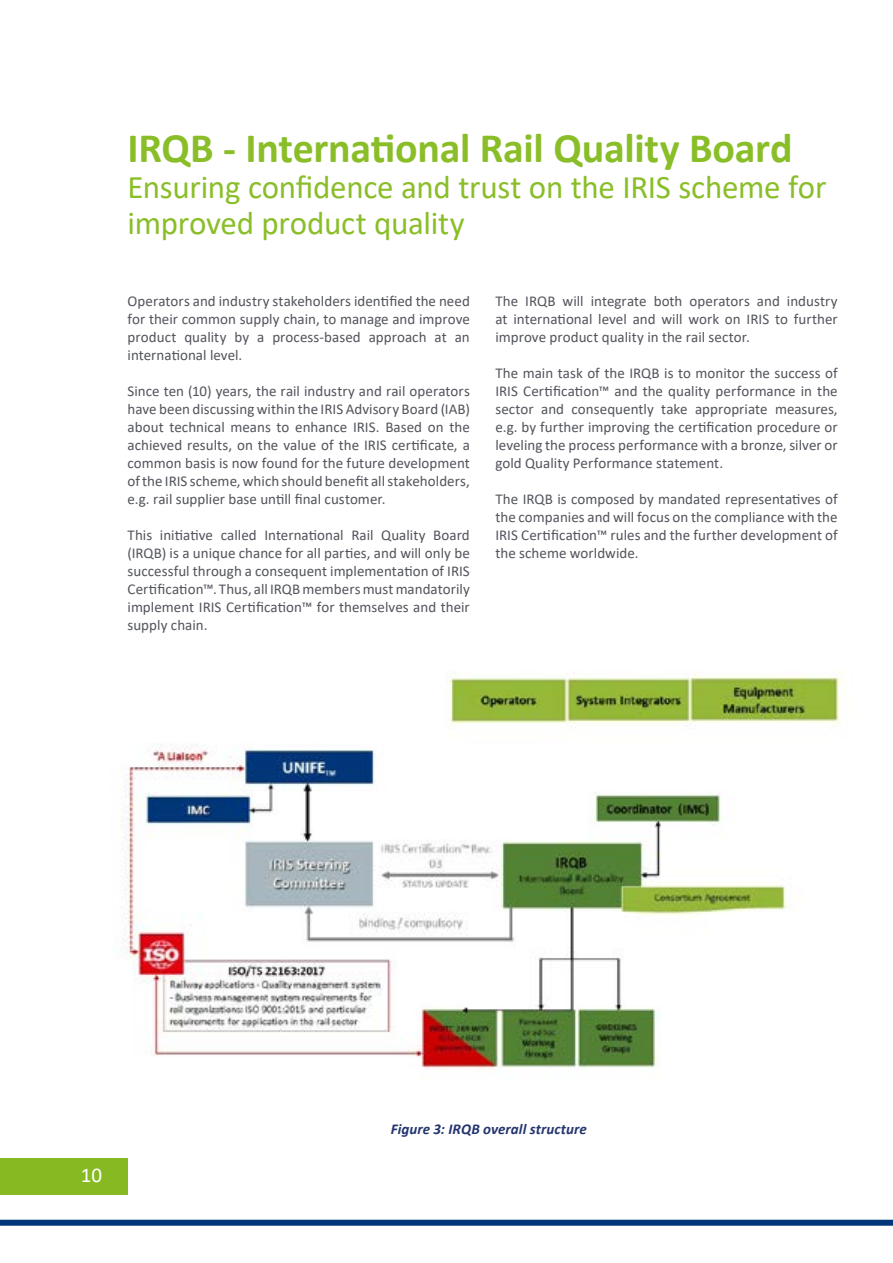
<style>
.page{position:relative;width:893px;height:1263px;background:#fff}
.page>*{position:absolute;margin:0;border:0;box-sizing:border-box;transform-origin:0 0}
.t1{font:700 42px "Calibri";letter-spacing:-.01em;color:#8abe28}
.t2{font:33px/36px "Calibri";letter-spacing:-.01em;color:#8abe28}
.t3{font:21px "Calibri";color:#fff}
.t4{font:15px/18px "Calibri";color:#52545c;text-align:justify}
.t5{font:italic 700 15px "Calibri";letter-spacing:.005em;color:#24356f}
</style>
<div class="page">
<div style="left:0;top:1159px;width:128px;height:36px;background:#87b923"></div>
<div style="left:0;top:1220px;width:893px;height:6px;background:#00377b"></div>
<img style="left:121px;top:672px;width:724px;height:397px">
<h1 class="t1" style="left:128px;top:118px;width:666px">IRQB - International Rail Quality Board</h1>
<h2 class="t2" style="left:128px;top:168px;width:700px">Ensuring confidence and trust on the IRIS scheme for improved product quality</h2>
<p class="t4" style="left:128px;top:292px;width:344px">Operators and industry stakeholders identified the need for their common supply chain, to manage and improve product quality by a process-based approach at an international level.</p>
<p class="t4" style="left:128px;top:382px;width:344px">Since ten (10) years, the rail industry and rail operators have been discussing within the IRIS Advisory Board (IAB) about technical means to enhance IRIS. Based on the achieved results, on the value of the IRIS certificate, a common basis is now found for the future development of the IRIS scheme, which should benefit all stakeholders, e.g. rail supplier base untill final customer.</p>
<p class="t4" style="left:128px;top:526px;width:344px">This initiative called International Rail Quality Board (IRQB) is a unique chance for all parties, and will only be successful through a consequent implementation of IRIS Certification™. Thus, all IRQB members must mandatorily implement IRIS Certification™ for themselves and their supply chain.</p>
<p class="t4" style="left:495px;top:292px;width:344px">The IRQB will integrate both operators and industry at international level and will work on IRIS to further improve product quality in the rail sector.</p>
<p class="t4" style="left:495px;top:364px;width:344px">The main task of the IRQB is to monitor the success of IRIS Certification™ and the quality performance in the sector and consequently take appropriate measures, e.g. by further improving the certification procedure or leveling the process performance with a bronze, silver or gold Quality Performance statement.</p>
<p class="t4" style="left:495px;top:490px;width:344px">The IRQB is composed by mandated representatives of the companies and will focus on the compliance with the IRIS Certification™ rules and the further development of the scheme worldwide.</p>
<h3 class="t3" style="left:81px;top:1160px;width:23px">10</h3>
<p class="t5" style="left:391px;top:1118px;width:197px">Figure 3: IRQB overall structure</p>
</div>
